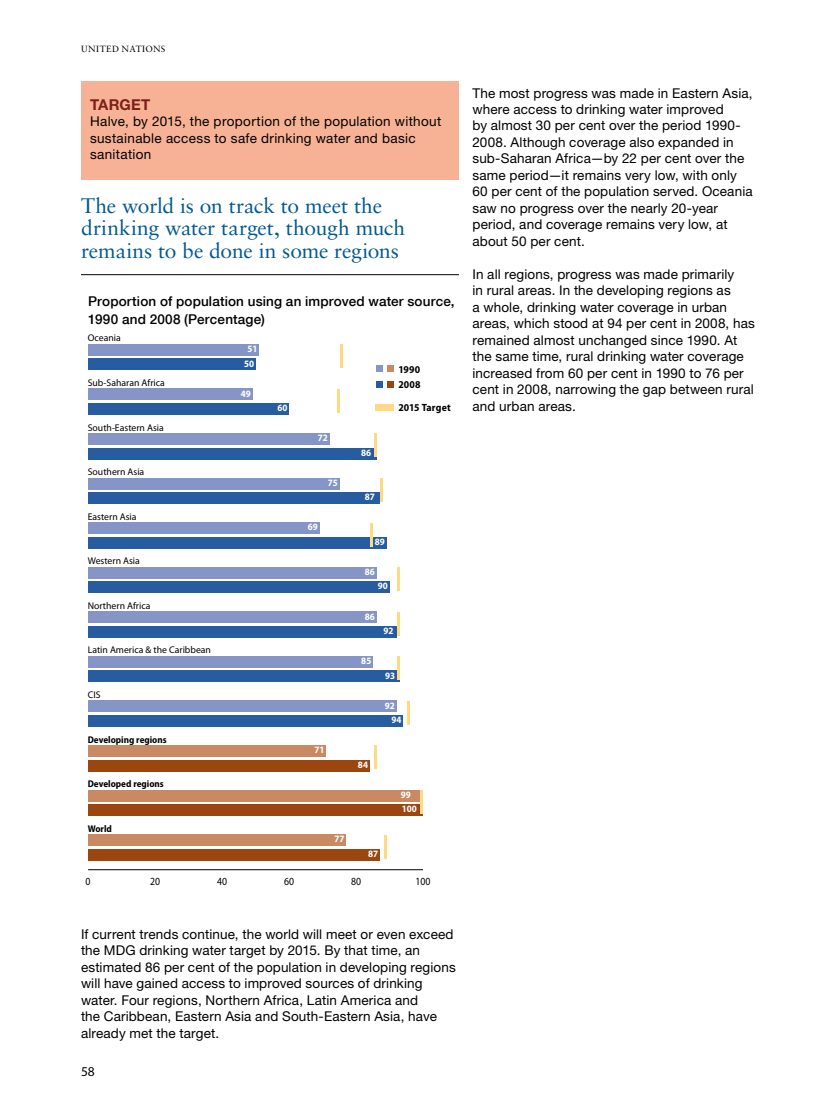
<style>
.page{position:relative;width:837px;height:1107px;background:#fff}
.page>*{position:absolute;margin:0;border:0;box-sizing:border-box;transform-origin:0 0}
.t1{font:21px/22.5px "Sabon LT Std";letter-spacing:-.005em;color:#005991}
.t2{font:700 15px "Helvetica Neue LT Std";letter-spacing:.015em;color:#7d1f1b}
.t3{font:13.5px/16.5px "Helvetica Neue LT Std";letter-spacing:.01em;color:#000}
.t4{font:500 13.5px/18px "Helvetica Neue LT Std";letter-spacing:.01em;color:#000}
.t5{font:13.5px "Myriad Pro";color:#000}
.t6{font:10.95px "Myriad Pro";color:#000;scale:.89 1}
.t7{font:700 semi-condensed 10.5px/15px "Myriad Pro";letter-spacing:.02em;color:#000}
.t8{font:9.75px "Myriad Pro";color:#000}
.t9{font:700 semi-condensed 9.75px/14.5px "Myriad Pro";color:#fff}
.t10{font:700 semi-condensed 9.75px "Myriad Pro";color:#000}
.t11{font:9px "Sabon LT Std";letter-spacing:.05em;color:#000}
</style>
<div class="page">
<hr style="left:81px;top:274px;width:378px;height:1px;background:#000">
<div style="left:81px;top:81px;width:378px;height:99px;background:#f7b296"></div>
<hr style="left:88px;top:869px;width:335px;height:1px;background:#000">
<div style="left:88px;top:359px;width:168px;height:11px;background:#275da0"></div>
<div style="left:88px;top:403px;width:201px;height:12px;background:#275da0"></div>
<div style="left:88px;top:448px;width:288px;height:11px;background:#275da0"></div>
<div style="left:88px;top:492px;width:291px;height:12px;background:#275da0"></div>
<div style="left:88px;top:537px;width:298px;height:11px;background:#275da0"></div>
<div style="left:88px;top:581px;width:302px;height:12px;background:#275da0"></div>
<div style="left:88px;top:626px;width:308px;height:12px;background:#275da0"></div>
<div style="left:88px;top:671px;width:312px;height:11px;background:#275da0"></div>
<div style="left:88px;top:715px;width:315px;height:12px;background:#275da0"></div>
<div style="left:88px;top:760px;width:281px;height:11px;background:#9b460f"></div>
<div style="left:88px;top:804px;width:335px;height:12px;background:#9b460f"></div>
<div style="left:88px;top:849px;width:291px;height:11px;background:#9b460f"></div>
<div style="left:88px;top:344px;width:171px;height:12px;background:#8596c6"></div>
<div style="left:88px;top:389px;width:164px;height:11px;background:#8596c6"></div>
<div style="left:88px;top:433px;width:241px;height:12px;background:#8596c6"></div>
<div style="left:88px;top:478px;width:251px;height:11px;background:#8596c6"></div>
<div style="left:88px;top:522px;width:231px;height:12px;background:#8596c6"></div>
<div style="left:88px;top:567px;width:288px;height:12px;background:#8596c6"></div>
<div style="left:88px;top:612px;width:288px;height:11px;background:#8596c6"></div>
<div style="left:88px;top:656px;width:285px;height:12px;background:#8596c6"></div>
<div style="left:88px;top:701px;width:308px;height:11px;background:#8596c6"></div>
<div style="left:88px;top:745px;width:238px;height:12px;background:#c98a63"></div>
<div style="left:88px;top:790px;width:332px;height:11px;background:#c98a63"></div>
<div style="left:88px;top:834px;width:258px;height:12px;background:#c98a63"></div>
<hr style="left:340px;top:345px;width:3px;height:23px;background:#ffda82">
<hr style="left:337px;top:389px;width:2px;height:23px;background:#ffda82">
<hr style="left:374px;top:434px;width:2px;height:23px;background:#ffda82">
<hr style="left:381px;top:478px;width:2px;height:24px;background:#ffda82">
<hr style="left:371px;top:523px;width:2px;height:23px;background:#ffda82">
<hr style="left:397px;top:568px;width:3px;height:23px;background:#ffda82">
<hr style="left:397px;top:612px;width:3px;height:23px;background:#ffda82">
<hr style="left:397px;top:657px;width:3px;height:23px;background:#ffda82">
<hr style="left:407px;top:701px;width:3px;height:23px;background:#ffda82">
<hr style="left:374px;top:746px;width:2px;height:23px;background:#ffda82">
<hr style="left:421px;top:790px;width:2px;height:24px;background:#ffda82">
<hr style="left:384px;top:835px;width:2px;height:23px;background:#ffda82">
<div style="left:387px;top:365px;width:7px;height:7px;background:#c98a63"></div>
<div style="left:387px;top:381px;width:7px;height:7px;background:#9b460f"></div>
<div style="left:376px;top:365px;width:6px;height:7px;background:#8596c6"></div>
<div style="left:376px;top:381px;width:6px;height:7px;background:#275da0"></div>
<div style="left:376px;top:404px;width:18px;height:7px;background:#ffda82"></div>
<p class="t11" style="left:81px;top:43px;width:86px">United Nations</p>
<p class="t2" style="left:90px;top:95px;width:61px">TARGET</p>
<p class="t3" style="left:90px;top:113px;width:353px">Halve, by 2015, the proportion of the population without sustainable access to safe drinking water and basic sanitation</p>
<h1 class="t1" style="left:81px;top:194px;width:326px">The world is on track to meet the drinking water target, though much remains to be done in some regions</h1>
<p class="t4" style="left:88px;top:292px;width:368px">Proportion of population using an improved water source,<br>1990 and 2008 (Percentage)</p>
<p class="t9" style="left:244px;top:342px;width:15px;text-align:center">51<br>50</p>
<p class="t9" style="left:241px;top:386px;width:12px">49</p>
<p class="t9" style="left:278px;top:401px;width:12px">60</p>
<p class="t9" style="left:318px;top:431px;width:12px">72</p>
<p class="t9" style="left:361px;top:445px;width:12px">86</p>
<p class="t9" style="left:365px;top:490px;width:12px">87</p>
<p class="t9" style="left:308px;top:520px;width:12px">69</p>
<p class="t9" style="left:375px;top:534px;width:12px">89</p>
<p class="t9" style="left:365px;top:565px;width:12px">86</p>
<p class="t9" style="left:365px;top:609px;width:12px">86</p>
<p class="t8" style="left:88px;top:332px;width:35px">Oceania</p>
<p class="t7" style="left:398px;top:362px;width:24px">1990<br>2008</p>
<p class="t7" style="left:398px;top:400px;width:54px">2015 Target</p>
<p class="t8" style="left:88px;top:377px;width:79px">Sub-Saharan Africa</p>
<p class="t8" style="left:88px;top:421px;width:78px">South-Eastern Asia</p>
<p class="t8" style="left:88px;top:466px;width:58px">Southern Asia</p>
<p class="t9" style="left:328px;top:475px;width:12px">75</p>
<p class="t8" style="left:88px;top:510px;width:50px">Eastern Asia</p>
<p class="t8" style="left:88px;top:555px;width:54px">Western Asia</p>
<p class="t9" style="left:378px;top:579px;width:12px">90</p>
<p class="t9" style="left:383px;top:624px;width:12px">92</p>
<p class="t8" style="left:88px;top:600px;width:64px">Northern Africa</p>
<p class="t8" style="left:88px;top:644px;width:125px">Latin America &amp; the Caribbean</p>
<p class="t8" style="left:88px;top:689px;width:14px">CIS</p>
<p class="t10" style="left:88px;top:734px;width:80px">Developing regions</p>
<p class="t10" style="left:88px;top:778px;width:78px">Developed regions</p>
<p class="t10" style="left:88px;top:823px;width:26px">World</p>
<p class="t9" style="left:314px;top:743px;width:12px">71</p>
<p class="t9" style="left:335px;top:832px;width:12px">77</p>
<p class="t9" style="left:361px;top:654px;width:12px">85</p>
<p class="t9" style="left:385px;top:668px;width:12px">93</p>
<p class="t9" style="left:391px;top:698px;width:12px;text-indent:-7px">92<br>94</p>
<p class="t9" style="left:358px;top:757px;width:12px">84</p>
<p class="t9" style="left:401px;top:787px;width:17px">99<br>100</p>
<p class="t9" style="left:368px;top:847px;width:12px">87</p>
<p class="t6" style="left:86px;top:874px;width:7px">0</p>
<p class="t6" style="left:150px;top:874px;width:13px">20</p>
<p class="t6" style="left:217px;top:874px;width:13px">40</p>
<p class="t6" style="left:284px;top:874px;width:13px">60</p>
<p class="t6" style="left:351px;top:874px;width:13px">80</p>
<p class="t6" style="left:416px;top:874px;width:18px">100</p>
<p class="t3" style="left:472px;top:84px;width:282px">The most progress was made in Eastern Asia, where access to drinking water improved<br>by almost 30 per cent over the period 1990- 2008. Although coverage also expanded in sub-Saharan Africa—by 22 per cent over the same period—it remains very low, with only 60 per cent of the population served. Oceania saw no progress over the nearly 20-year period, and coverage remains very low, at about 50 per cent.</p>
<p class="t3" style="left:472px;top:266px;width:284px">In all regions, progress was made primarily<br>in rural areas. In the developing regions as<br>a whole, drinking water coverage in urban areas, which stood at 94 per cent in 2008, has remained almost unchanged since 1990. At the same time, rural drinking water coverage increased from 60 per cent in 1990 to 76 per cent in 2008, narrowing the gap between rural and urban areas.</p>
<p class="t3" style="left:81px;top:926px;width:376px">If current trends continue, the world will meet or even exceed the MDG drinking water target by 2015. By that time, an estimated 86 per cent of the population in developing regions will have gained access to improved sources of drinking water. Four regions, Northern Africa, Latin America and<br>the Caribbean, Eastern Asia and South-Eastern Asia, have already met the target.</p>
<p class="t5" style="left:81px;top:1064px;width:15px">58</p>
</div>
